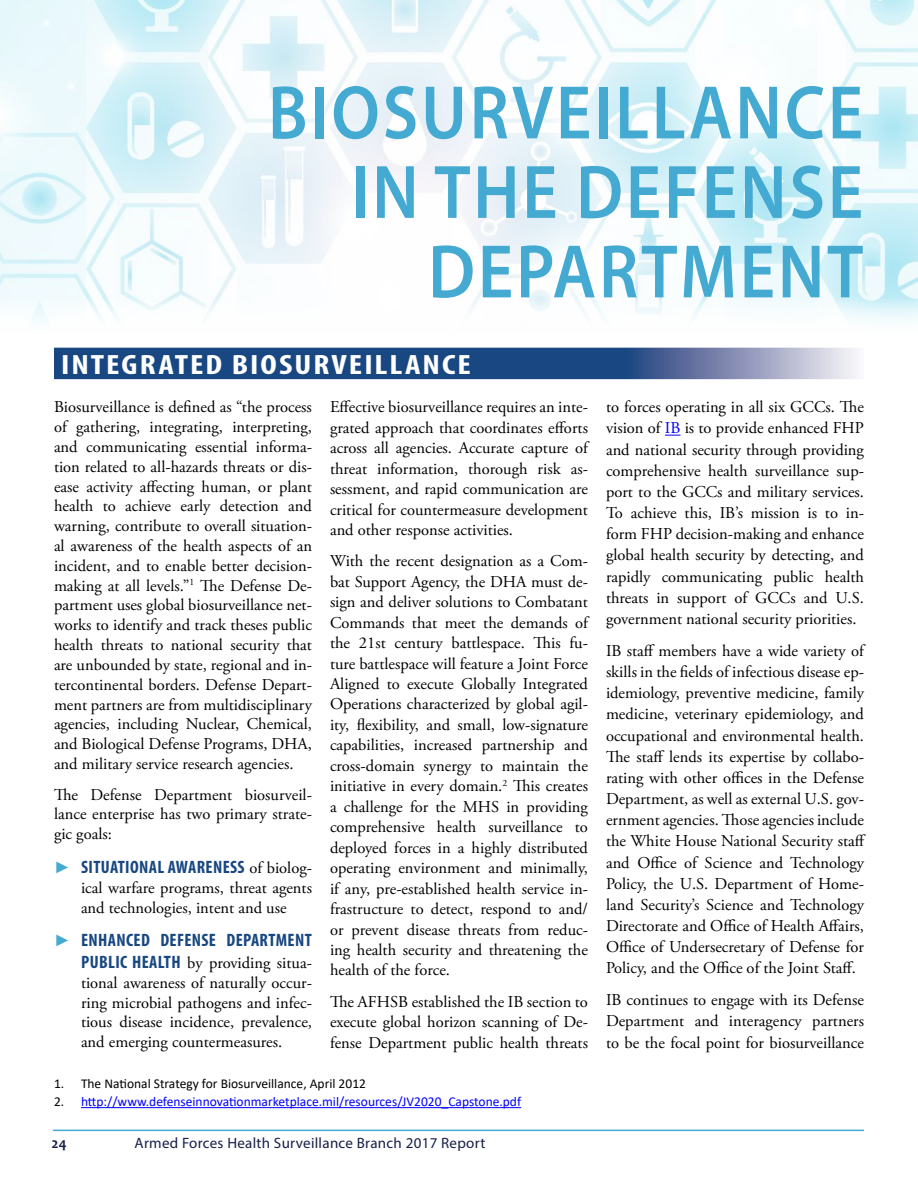
<style>
.page{position:relative;width:918px;height:1188px;background:#fff}
.page>*{position:absolute;margin:0;border:0;box-sizing:border-box;transform-origin:0 0}
.Part_Title{font:600 76.5px/79.5px "Myriad Pro";letter-spacing:.04em;color:#45aad2;text-align:right;scale:.9 1}
.Paragraph_Head_MAIN{font:700 condensed 28.05px "Myriad Pro";letter-spacing:.06em;color:#fff;scale:1.21 1}
.t1{font:700 condensed 18px "Myriad Pro";letter-spacing:.02em;color:#184782}
.Paragraph{font:16.5px/20.4px "Adobe Garamond Pro";color:#000;text-align:justify}
.t2{font:15px "Myriad Pro";letter-spacing:.02em;color:#161f48}
.t3{font:700 15px "Candara";color:#161f48}
.t4{font:13.5px "Calibri";color:#00f}
.t5{font:13.5px "Calibri";color:#000}
.s1{font-family:"Arial";font-weight:400;font-stretch:normal;font-size:16.5px;color:#45aad2}
.s2{font-family:"Adobe Garamond Pro";font-weight:400;font-stretch:normal;font-size:16.5px;color:#000}
.s3{font-family:"Myriad Pro";font-weight:700;font-stretch:condensed;font-size:18px;color:#184782}
.s4{color:#000}
.s5{color:#00f}
</style>
<div class="page">
<hr style="left:53px;top:1130px;width:811px;height:1px;background:#45aad2">
<img style="left:0;top:0;width:918px;height:322px">
<svg style="left:54px;top:348px;width:804px;height:31px;background:#395d91"></svg>
<svg style="left:665px;top:435px;width:15px;height:1px"></svg>
<hr style="left:81px;top:1107px;width:440px;height:1px;background:#00f">
<p class="Part_Title" style="left:268px;top:71px;width:663px">BIOSURVEILLANCE<br>IN THE DEFENSE<br>DEPARTMENT</p>
<p class="Paragraph_Head_MAIN" style="left:61px;top:347px;width:340px">INTEGRATED BIOSURVEILLANCE</p>
<p class="Paragraph" style="left:54px;top:398px;width:260px;line-height:19.8px">Biosurveillance is defined as “the process of gathering, integrating, interpreting, and communicating essential informa&shy;tion related to all-hazards threats or dis&shy;ease activity affecting human, or plant health to achieve early detection and warning, contribute to overall situation&shy;al awareness of the health aspects of an incident, and to enable better decision&shy;making at all levels.”<sup>1</sup> The Defense De&shy;partment uses global biosurveillance net&shy;works to identify and track theses public health threats to national security that are unbounded by state, regional and in&shy;tercontinental borders. Defense Depart&shy;ment partners are from multidisciplinary agencies, including Nuclear, Chemical, and Biological Defense Programs, DHA, and military service research agencies.</p>
<p class="Paragraph" style="left:54px;top:785px;width:259px;line-height:19.8px">The Defense Department biosurveil&shy;lance enterprise has two primary strate&shy;gic goals:</p>
<p class="t1" style="left:54px;top:856px;width:259px"><span class="s1">►</span> SITUATIONAL AWARENESS <span class="s2">of biolog-</span></p>
<p class="Paragraph" style="left:81px;top:878px;width:233px;line-height:19.8px">ical warfare programs, threat agents and technologies, intent and use</p>
<p class="t1" style="left:54px;top:929px;width:259px"><span class="s1">►</span> ENHANCED DEFENSE DEPARTMENT</p>
<p class="Paragraph" style="left:81px;top:953px;width:232px;line-height:19.8px"><span class="s3">PUBLIC HEALTH</span> by providing situa&shy;tional awareness of naturally occur&shy;ring microbial pathogens and infec&shy;tious disease incidence, prevalence, and emerging countermeasures.</p>
<p class="Paragraph" style="left:330px;top:397px;width:260px">Effective biosurveillance requires an inte&shy;grated approach that coordinates efforts across all agencies. Accurate capture of threat information, thorough risk as&shy;sessment, and rapid communication are critical for countermeasure development and other response activities.</p>
<p class="Paragraph" style="left:330px;top:551px;width:260px">With the recent designation as a Com&shy;bat Support Agency, the DHA must de&shy;sign and deliver solutions to Combatant Commands that meet the demands of the 21st century battlespace. This fu&shy;ture battlespace will feature a Joint Force Aligned to execute Globally Integrated Operations characterized by global agil&shy;ity, flexibility, and small, low-signature capabilities, increased partnership and cross-domain synergy to maintain the initiative in every domain.<sup>2</sup> This creates a challenge for the MHS in providing comprehensive health surveillance to deployed forces in a highly distributed operating environment and minimally, if any, pre-established health service in&shy;frastructure to detect, respond to and/ or prevent disease threats from reduc&shy;ing health security and threatening the health of the force.</p>
<p class="Paragraph" style="left:330px;top:992px;width:260px">The AFHSB established the IB section to execute global horizon scanning of De&shy;fense Department public health threats</p>
<p class="t5" style="left:54px;top:1074px;width:314px">1. The National Strategy for Biosurveillance, April 2012</p>
<p class="t4" style="left:54px;top:1092px;width:469px"><span class="s4">2.</span> http://www.defenseinnovationmarketplace.mil/resources/JV2020_Capstone.pdf</p>
<p class="t3" style="left:51px;top:1133px;width:17px">24</p>
<p class="t2" style="left:135px;top:1133px;width:352px">Armed Forces Health Surveillance Branch 2017 Report</p>
<p class="Paragraph" style="left:606px;top:397px;width:260px;line-height:21.1px">to forces operating in all six GCCs. The vision of <span class="s5">IB</span> is to provide enhanced FHP and national security through providing comprehensive health surveillance sup&shy;port to the GCCs and military services.<br>To achieve this, IB’s mission is to in&shy;form FHP decision-making and enhance global health security by detecting, and rapidly communicating public health threats in support of GCCs and U.S. government national security priorities.</p>
<p class="Paragraph" style="left:606px;top:641px;width:261px;line-height:21.1px">IB staff members have a wide variety of skills in the fields of infectious disease ep&shy;idemiology, preventive medicine, family medicine, veterinary epidemiology, and occupational and environmental health.<br>The staff lends its expertise by collabo&shy;rating with other offices in the Defense Department, as well as external U.S. gov&shy;ernment agencies. Those agencies include the White House National Security staff and Office of Science and Technology Policy, the U.S. Department of Home&shy;land Security’s Science and Technology Directorate and Office of Health Affairs, Office of Undersecretary of Defense for Policy, and the Office of the Joint Staff.</p>
<p class="Paragraph" style="left:606px;top:990px;width:260px;line-height:21.1px">IB continues to engage with its Defense Department and interagency partners to be the focal point for biosurveillance</p>
</div>
